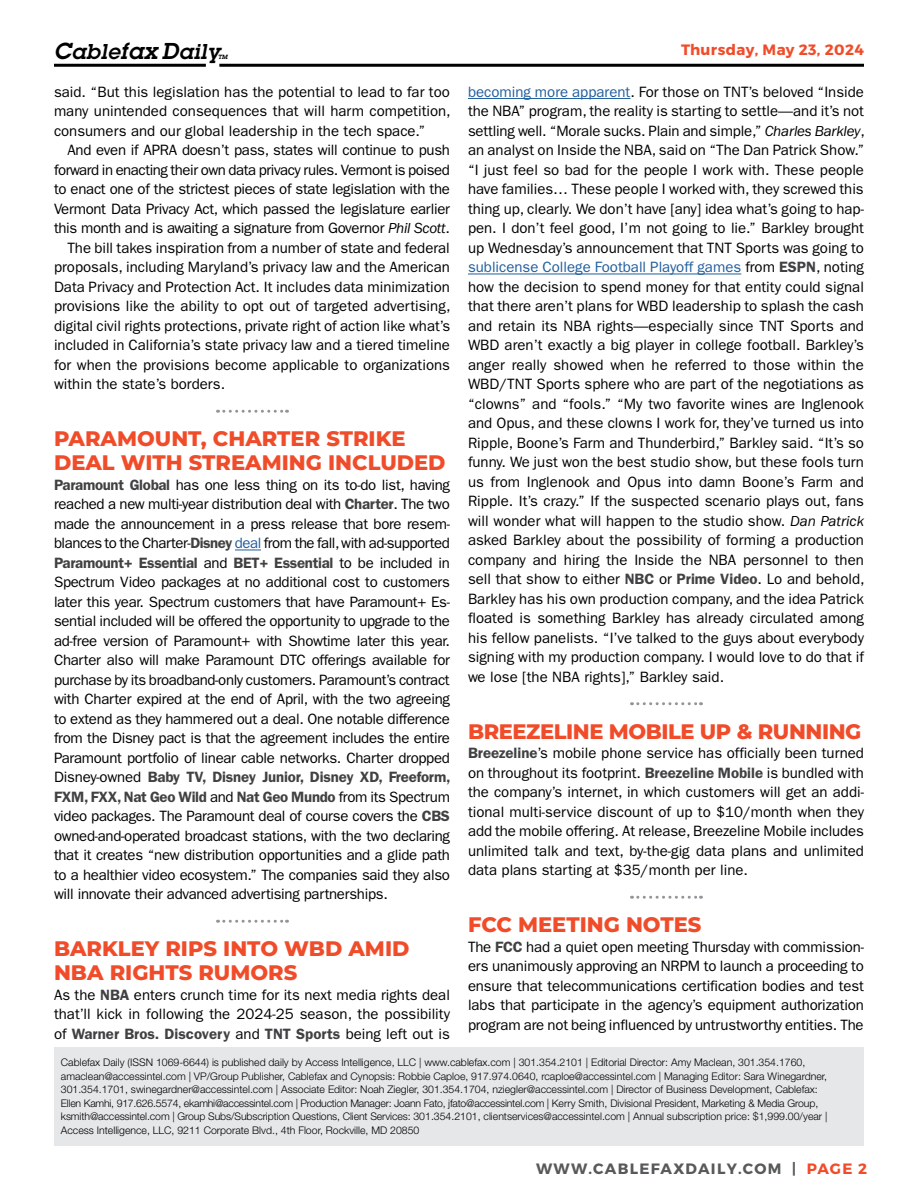
<style>
.page{position:relative;width:918px;height:1188px;background:#fff}
.page>*{position:absolute;margin:0;border:0;box-sizing:border-box;transform-origin:0 0}
.t1{font:800 21px/24px "Montserrat";color:#f04c2a}
.t2{font:800 21px "Montserrat";letter-spacing:-.02em;color:#f04c2a}
.t3{font:italic 600 21px "Lubalin Graph Std";letter-spacing:.03em;color:#000}
.t4{font:15px/19.5px "ITC Franklin Gothic Std";color:#000;text-align:justify}
.t5{font:15px "ITC Franklin Gothic Std";letter-spacing:-.02em;color:#000}
.t6{font:15px "ITC Franklin Gothic Std";letter-spacing:-.03em;color:#000}
.t7{font:700 15px "Montserrat";letter-spacing:.085em;color:#58595b}
.t8{font:700 15px "Montserrat";letter-spacing:.025em;color:#f04c2a}
.t9{font:300 10.5px/13.5px "Helvetica Neue LT Std";color:#000}
.t10{font:italic 600 6px "Lubalin Graph Std";color:#000}
.s1{font-size:22.5px}
.s2{font-style:italic}
.s3{font-weight:600;color:#414042}
.s4{color:#215e9e}
.s5{color:#f04c2a}
</style>
<div class="page">
<div style="left:54px;top:1047px;width:810px;height:98px;background:#e6e7e8"></div>
<hr style="left:219px;top:64px;width:645px;height:3px;background:#000">
<hr style="left:54px;top:64px;width:152px;height:3px;background:#000">
<svg style="left:218px;top:410px;width:69px;height:3px"></svg>
<svg style="left:235px;top:550px;width:26px;height:1px"></svg>
<svg style="left:218px;top:920px;width:69px;height:3px"></svg>
<hr style="left:468px;top:98px;width:162px;height:1px;background:#215e9e">
<hr style="left:468px;top:274px;width:273px;height:1px;background:#215e9e">
<svg style="left:632px;top:702px;width:69px;height:3px"></svg>
<svg style="left:632px;top:896px;width:69px;height:3px"></svg>
<h1 class="t3" style="left:54px;top:38px;width:167px"><span class="s1">C</span>able<span class="s1">fax D</span>aily</h1>
<p class="t10" style="left:218px;top:53px;width:11px">TM</p>
<p class="t8" style="left:681px;top:41px;width:184px">Thursday, May 23, 2024</p>
<p class="t4" style="left:54px;top:82px;width:398px">said. “But this legislation has the potential to lead to far too many unintended consequences that will harm competition, consumers and our global leadership in the tech space.”</p>
<p class="t5" style="left:68px;top:142px;width:384px">And even if APRA doesn’t pass, states will continue to push</p>
<p class="t6" style="left:54px;top:161px;width:397px">forward in enacting their own data privacy rules. Vermont is poised</p>
<p class="t5" style="left:54px;top:181px;width:398px">to enact one of the strictest pieces of state legislation with the</p>
<p class="t5" style="left:54px;top:200px;width:397px">Vermont Data Privacy Act, which passed the legislature earlier</p>
<p class="t5" style="left:54px;top:220px;width:397px">this month and is awaiting a signature from Governor <span class="s2">Phil Scott</span>.</p>
<p class="t4" style="left:68px;top:238px;width:384px">The bill takes inspiration from a number of state and federal</p>
<p class="t4" style="left:54px;top:258px;width:398px">proposals, including Maryland’s privacy law and the American</p>
<p class="t4" style="left:54px;top:277px;width:398px">Data Privacy and Protection Act. It includes data minimization</p>
<p class="t4" style="left:54px;top:297px;width:398px">provisions like the ability to opt out of targeted advertising,</p>
<p class="t4" style="left:54px;top:316px;width:398px">digital civil rights protections, private right of action like what’s</p>
<p class="t4" style="left:54px;top:336px;width:397px">included in California’s state privacy law and a tiered timeline</p>
<p class="t4" style="left:54px;top:355px;width:398px">for when the provisions become applicable to organizations</p>
<p class="t4" style="left:54px;top:375px;width:173px">within the state’s borders.</p>
<h1 class="t1" style="left:54px;top:426px;width:393px">PARAMOUNT, CHARTER STRIKE<br>DEAL WITH STREAMING INCLUDED</h1>
<p class="t4" style="left:54px;top:475px;width:398px"><span class="s3">Paramount Global</span> has one less thing on its to-do list, having reached a new multi-year distribution deal with <span class="s3">Charter</span>. The two made the announcement in a press release that bore resem&shy;blances to the Charter-<span class="s3">Disney</span> <span class="s4">deal</span> from the fall, with ad-supported <span class="s3">Paramount+ Essential</span> and <span class="s3">BET+ Essential</span> to be included in Spectrum Video packages at no additional cost to customers later this year. Spectrum customers that have Paramount+ Es&shy;sential included will be offered the opportunity to upgrade to the ad-free version of Paramount+ with Showtime later this year.<br>Charter also will make Paramount DTC offerings available for purchase by its broadband-only customers. Paramount’s contract with Charter expired at the end of April, with the two agreeing to extend as they hammered out a deal. One notable difference from the Disney pact is that the agreement includes the entire Paramount portfolio of linear cable networks. Charter dropped Disney-owned <span class="s3">Baby TV, Disney Junior, Disney XD, Freeform, FXM, FXX, Nat Geo Wild</span> and <span class="s3">Nat Geo Mundo</span> from its Spectrum video packages. The Paramount deal of course covers the <span class="s3">CBS </span>owned-and-operated broadcast stations, with the two declaring that it creates “new distribution opportunities and a glide path to a healthier video ecosystem.” The companies said they also will innovate their advanced advertising partnerships.</p>
<h1 class="t1" style="left:54px;top:936px;width:357px">BARKLEY RIPS INTO WBD AMID<br>NBA RIGHTS RUMORS</h1>
<p class="t4" style="left:54px;top:985px;width:398px">As the <span class="s3">NBA</span> enters crunch time for its next media rights deal that’ll kick in following the 2024-25 season, the possibility of <span class="s3">Warner Bros. Discovery</span> and <span class="s3">TNT Sports</span> being left out is</p>
<p class="t4" style="left:468px;top:82px;width:398px"><span class="s4">becoming more apparent</span>. For those on TNT’s beloved “Inside the NBA” program, the reality is starting to settle—and it’s not settling well. “Morale sucks. Plain and simple,” <span class="s2">Charles Barkley</span>, an analyst on Inside the NBA, said on “The Dan Patrick Show.” “I just feel so bad for the people I work with. These people have families… These people I worked with, they screwed this thing up, clearly. We don’t have [any] idea what’s going to hap&shy;pen. I don’t feel good, I’m not going to lie.” Barkley brought up Wednesday’s announcement that TNT Sports was going to <span class="s4">sublicense College Football Playoff games</span> from <span class="s3">ESPN</span>, noting how the decision to spend money for that entity could signal that there aren’t plans for WBD leadership to splash the cash and retain its NBA rights—especially since TNT Sports and WBD aren’t exactly a big player in college football. Barkley’s anger really showed when he referred to those within the WBD/TNT Sports sphere who are part of the negotiations as “clowns” and “fools.” “My two favorite wines are Inglenook and Opus, and these clowns I work for, they’ve turned us into Ripple, Boone’s Farm and Thunderbird,” Barkley said. “It’s so funny. We just won the best studio show, but these fools turn us from Inglenook and Opus into damn Boone’s Farm and Ripple. It’s crazy.” If the suspected scenario plays out, fans will wonder what will happen to the studio show. <span class="s2">Dan Patrick </span>asked Barkley about the possibility of forming a production company and hiring the Inside the NBA personnel to then sell that show to either <span class="s3">NBC</span> or <span class="s3">Prime Video</span>. Lo and behold, Barkley has his own production company, and the idea Patrick floated is something Barkley has already circulated among his fellow panelists. “I’ve talked to the guys about everybody signing with my production company. I would love to do that if we lose [the NBA rights],” Barkley said.</p>
<h1 class="t2" style="left:468px;top:716px;width:395px">BREEZELINE MOBILE UP &amp; RUNNING</h1>
<p class="t4" style="left:468px;top:744px;width:398px"><span class="s3">Breezeline</span>’s mobile phone service has officially been turned on throughout its footprint. <span class="s3">Breezeline Mobile</span> is bundled with the company’s internet, in which customers will get an addi&shy;tional multi-service discount of up to $10/month when they add the mobile offering. At release, Breezeline Mobile includes unlimited talk and text, by-the-gig data plans and unlimited data plans starting at $35/month per line.</p>
<h1 class="t1" style="left:468px;top:912px;width:235px">FCC MEETING NOTES</h1>
<p class="t4" style="left:468px;top:937px;width:398px">The <span class="s3">FCC</span> had a quiet open meeting Thursday with commission&shy;ers unanimously approving an NRPM to launch a proceeding to ensure that telecommunications certification bodies and test labs that participate in the agency’s equipment authorization program are not being influenced by untrustworthy entities. The</p>
<p class="t9" style="left:61px;top:1055px;width:768px">Cablefax Daily (ISSN 1069-6644) is published daily by Access Intelligence, LLC | www.cablefax.com | 301.354.2101 | Editorial Director: Amy Maclean, 301.354.1760, amaclean@accessintel.com | VP/Group Publisher, Cablefax and Cynopsis: Robbie Caploe, 917.974.0640, rcaploe@accessintel.com | Managing Editor: Sara Winegardner, 301.354.1701, swinegardner@accessintel.com | Associate Editor: Noah Ziegler, 301.354.1704, nziegler@accessintel.com | Director of Business Development, Cablefax:<br>Ellen Kamhi, 917.626.5574, ekamhi@accessintel.com | Production Manager: Joann Fato, jfato@accessintel.com | Kerry Smith, Divisional President, Marketing &amp; Media Group, ksmith@accessintel.com | Group Subs/Subscription Questions, Client Services: 301.354.2101, clientservices@accessintel.com | Annual subscription price: $1,999.00/year | Access Intelligence, LLC, 9211 Corporate Blvd., 4th Floor, Rockville, MD 20850</p>
<p class="t7" style="left:536px;top:1159px;width:333px">WWW.CABLEFAXDAILY.COM | <span class="s5">PAGE 2</span></p>
</div>
